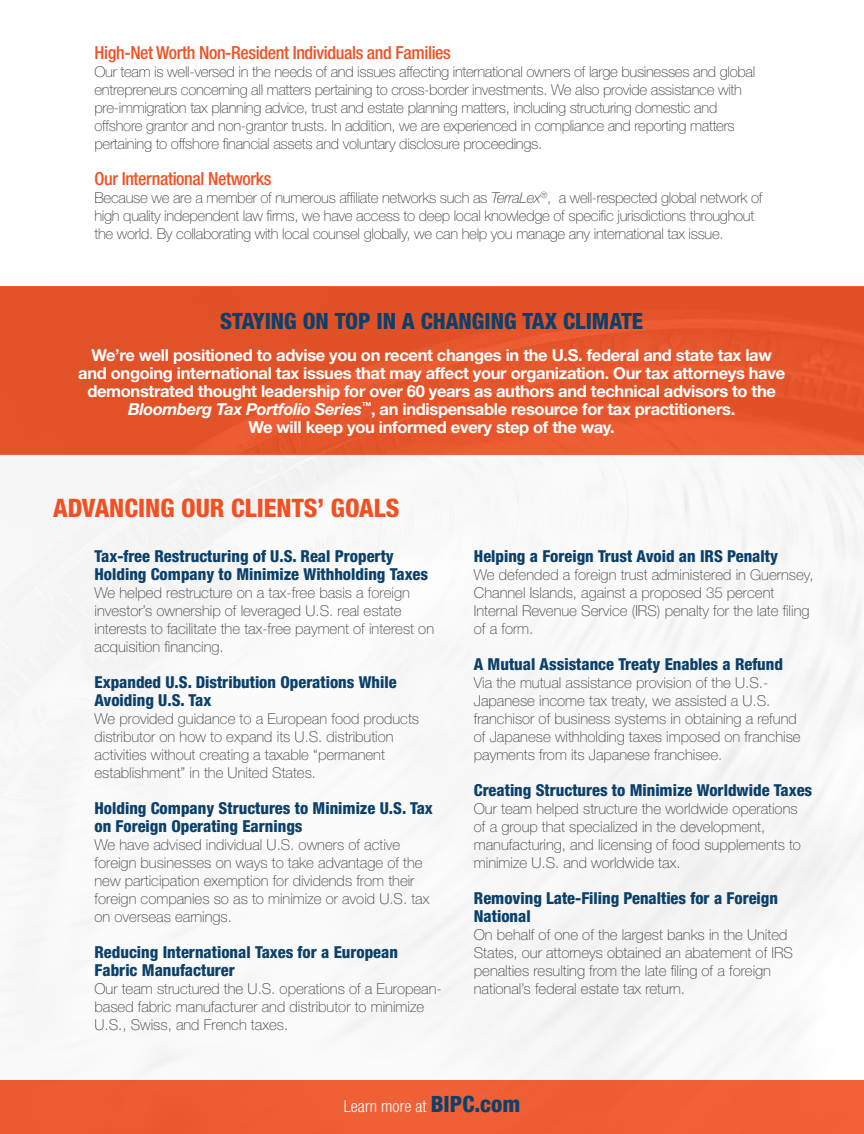
<style>
.page{position:relative;width:864px;height:1134px;background:#fff}
.page>*{position:absolute;margin:0;border:0;box-sizing:border-box;transform-origin:0 0}
.t1{font:800 condensed 25.5px "Helvetica Neue LT Std";color:#f15122}
.t2{font:800 condensed 22.5px "Helvetica Neue LT Std";color:#0b406a}
.t3{font:500 condensed 18px "Helvetica Neue LT Std";letter-spacing:-.02em;color:#f15122}
.t4{font:800 condensed 16.5px/18px "Helvetica Neue LT Std";color:#0b406a}
.t5{font:700 16.5px/18px "Helvetica Neue LT Std";letter-spacing:-.02em;color:#fff;text-align:center}
.t6{font:300 condensed 16.5px "Helvetica Neue LT Std";letter-spacing:.005em;color:#fff}
.t7{font:100 15px/18px "Helvetica Neue LT Std";color:#3e3e3f}
.t8{font:100 15px/18px "Helvetica Neue LT Std";letter-spacing:-.02em;color:#3e3e3f}
.s1{font-style:italic}
.s2{font-weight:800;font-size:22.5px;color:#0b406a}
</style>
<div class="page">
<div style="left:0;top:455px;width:864px;height:625px;background:#f8f8f8"></div>
<div style="left:0;top:1080px;width:864px;height:54px;background:#ee5f34"></div>
<div style="left:0;top:287px;width:864px;height:168px;background:#e35329"></div>
<p class="t3" style="left:94px;top:42px;width:358px">High-Net Worth Non-Resident Individuals and Families</p>
<p class="t8" style="left:94px;top:63px;width:662px">Our team is well-versed in the needs of and issues affecting international owners of large businesses and global entrepreneurs concerning all matters pertaining to cross-border investments. We also provide assistance with pre-immigration tax planning advice, trust and estate planning matters, including structuring domestic and offshore grantor and non-grantor trusts. In addition, we are experienced in compliance and reporting matters pertaining to offshore financial assets and voluntary disclosure proceedings.</p>
<p class="t3" style="left:94px;top:168px;width:179px">Our International Networks</p>
<p class="t8" style="left:94px;top:189px;width:669px">Because we are a member of numerous affiliate networks such as <span class="s1">TerraLex</span><sup>®</sup>, a well-respected global network of high quality independent law firms, we have access to deep local knowledge of specific jurisdictions throughout the world. By collaborating with local counsel globally, we can help you manage any international tax issue.</p>
<p class="t2" style="left:220px;top:307px;width:425px">STAYING ON TOP IN A CHANGING TAX CLIMATE</p>
<p class="t5" style="left:78px;top:346px;width:708px">We’re well positioned to advise you on recent changes in the U.S. federal and state tax law and ongoing international tax issues that may affect your organization. Our tax attorneys have demonstrated thought leadership for over 60 years as authors and technical advisors to the <span class="s1">Bloomberg Tax Portfolio Series</span><sup>™</sup>, an indispensable resource for tax practitioners.</p>
<p class="t5" style="left:249px;top:418px;width:368px">We will keep you informed every step of the way.</p>
<p class="t1" style="left:53px;top:492px;width:348px">ADVANCING OUR CLIENTS’ GOALS</p>
<p class="t4" style="left:94px;top:547px;width:335px">Tax-free Restructuring of U.S. Real Property<br>Holding Company to Minimize Withholding Taxes</p>
<p class="t7" style="left:94px;top:584px;width:341px">We helped restructure on a tax-free basis a foreign investor’s ownership of leveraged U.S. real estate interests to facilitate the tax-free payment of interest on acquisition financing.</p>
<p class="t4" style="left:94px;top:673px;width:304px">Expanded U.S. Distribution Operations While<br>Avoiding U.S. Tax</p>
<p class="t7" style="left:94px;top:710px;width:326px">We provided guidance to a European food products distributor on how to expand its U.S. distribution activities without creating a taxable “permanent establishment” in the United States.</p>
<p class="t4" style="left:94px;top:799px;width:340px">Holding Company Structures to Minimize U.S. Tax on Foreign Operating Earnings</p>
<p class="t7" style="left:94px;top:836px;width:336px">We have advised individual U.S. owners of active foreign businesses on ways to take advantage of the new participation exemption for dividends from their foreign companies so as to minimize or avoid U.S. tax on overseas earnings.</p>
<p class="t4" style="left:94px;top:943px;width:305px">Reducing International Taxes for a European<br>Fabric Manufacturer</p>
<p class="t7" style="left:94px;top:980px;width:349px">Our team structured the U.S. operations of a European&shy;based fabric manufacturer and distributor to minimize<br>U.S., Swiss, and French taxes.</p>
<p class="t4" style="left:474px;top:547px;width:306px">Helping a Foreign Trust Avoid an IRS Penalty</p>
<p class="t7" style="left:474px;top:566px;width:341px">We defended a foreign trust administered in Guernsey, Channel Islands, against a proposed 35 percent Internal Revenue Service (IRS) penalty for the late filing of a form.</p>
<p class="t4" style="left:474px;top:655px;width:311px">A Mutual Assistance Treaty Enables a Refund</p>
<p class="t7" style="left:474px;top:674px;width:328px">Via the mutual assistance provision of the U.S.- Japanese income tax treaty, we assisted a U.S. franchisor of business systems in obtaining a refund of Japanese withholding taxes imposed on franchise payments from its Japanese franchisee.</p>
<p class="t4" style="left:474px;top:781px;width:340px">Creating Structures to Minimize Worldwide Taxes</p>
<p class="t7" style="left:474px;top:800px;width:329px">Our team helped structure the worldwide operations of a group that specialized in the development, manufacturing, and licensing of food supplements to minimize U.S. and worldwide tax.</p>
<p class="t4" style="left:474px;top:889px;width:306px">Removing Late-Filing Penalties for a Foreign<br>National</p>
<p class="t7" style="left:474px;top:926px;width:321px">On behalf of one of the largest banks in the United States, our attorneys obtained an abatement of IRS penalties resulting from the late filing of a foreign national’s federal estate tax return.</p>
<p class="t6" style="left:344px;top:1097px;width:178px">Learn more at <span class="s2">BIPC.com</span></p>
</div>
